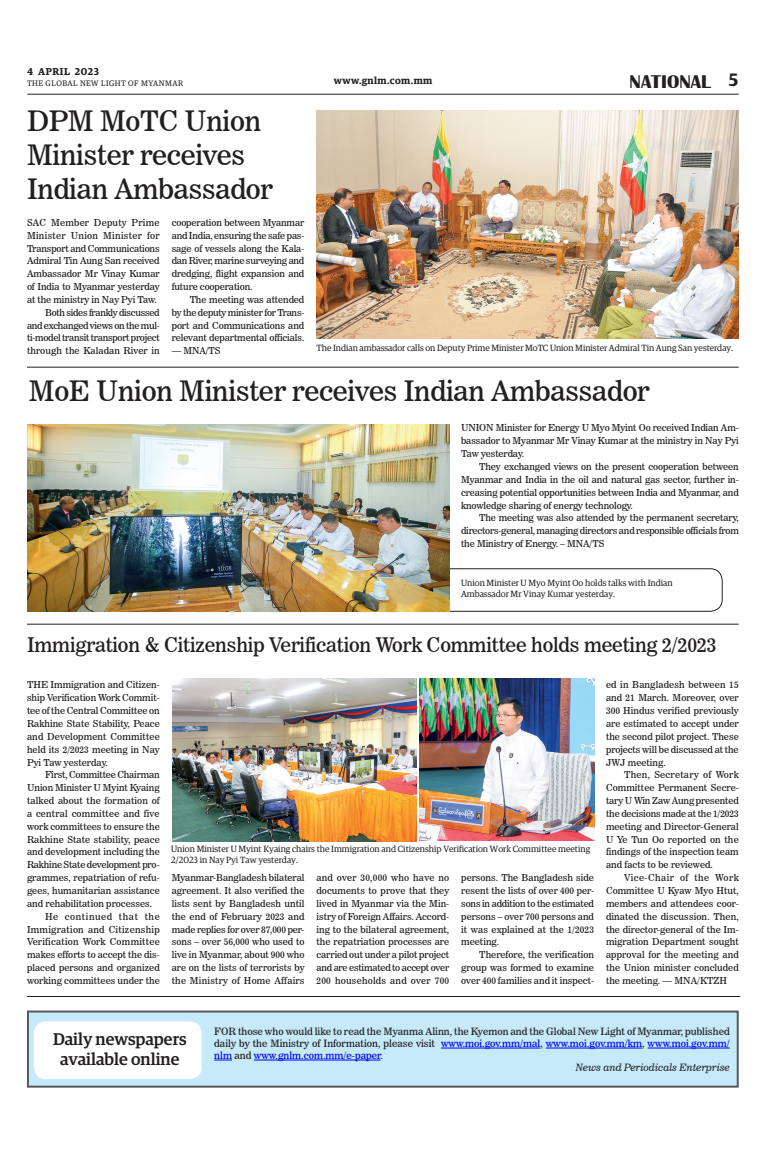
<style>
.page{position:relative;width:773px;height:1152px;background:#fff}
.page>*{position:absolute;margin:0;border:0;box-sizing:border-box;transform-origin:0 0}
._2_Clm_Head{font:28px/33.6px "News 706 BT Roman C";letter-spacing:-.01em;color:#231f20}
._2_Clm_Head-2{font:20px "News 706 BT Roman C";letter-spacing:-.01em;color:#231f20}
.t1{font:700 19px "Britannic";color:#231f20}
.t2{font:600 18px "Guardian Egyp";color:#231f20}
.Brief_Head{font:500 17px/20.4px "Guardian Egyp";color:#231f20;text-align:center}
._2nd_Body{font:10px/12px "News 706 BT Roman C";color:#231f20;text-align:justify}
._2nd_Body-2{font:10px "News 706 BT Italic C";color:#231f20}
.t3{font:600 10px "Guardian Egyp";letter-spacing:.05em;color:#231f20}
._2nd_Body-3{font:9.5px/12.9px "News 706 BT Roman C";color:#231f20;text-align:justify}
.Normal_Para{font:9.5px/12.9px "News 706 BT Roman C";letter-spacing:-.01em;color:#231f20;text-align:justify}
.t4{font:9px/10.8px "Guardian Egyp";color:#231f20}
.t5{font:8px "Guardian Egyp";letter-spacing:.06em;color:#231f20}
.s1{color:#00f}
</style>
<div class="page">
<hr style="left:27px;top:94px;width:711px;height:1px;background:#231f20">
<div style="left:389px;top:569px;width:333px;height:43px;border:1px solid #231f20;border-radius:12px"></div>
<div style="left:27px;top:1011px;width:711px;height:77px;background:#c6eafa;border:2px solid #57585a"></div>
<hr style="left:441px;top:1048px;width:99px;height:1px;background:#00f">
<hr style="left:545px;top:1048px;width:97px;height:1px;background:#00f">
<hr style="left:647px;top:1048px;width:82px;height:1px;background:#00f">
<svg style="left:214px;top:1060px;width:18px;height:1px"></svg>
<hr style="left:254px;top:1060px;width:126px;height:1px;background:#00f">
<div style="left:34px;top:1021px;width:168px;height:58px;background:#fff;border-radius:12px"></div>
<img style="left:316px;top:110px;width:422px;height:228px">
<hr style="left:27px;top:367px;width:711px;height:1px;background:#231f20">
<img style="left:27px;top:425px;width:422px;height:186px">
<hr style="left:27px;top:624px;width:711px;height:1px;background:#231f20">
<img style="left:419px;top:679px;width:175px;height:162px">
<img style="left:172px;top:678px;width:244px;height:163px">
<hr style="left:27px;top:996px;width:713px;height:1px;background:#231f20">
<p class="t3" style="left:27px;top:64px;width:73px">4 APRIL 2023</p>
<p class="t5" style="left:27px;top:78px;width:158px">THE GLOBAL NEW LIGHT OF MYANMAR</p>
<h3 class="t1" style="left:629px;top:71px;width:83px">NATIONAL</h3>
<p class="t3" style="left:334px;top:73px;width:100px">www.gnlm.com.mm</p>
<h3 class="t2" style="left:729px;top:67px;width:11px">5</h3>
<p class="_2_Clm_Head" style="left:27px;top:104px;width:247px">DPM MoTC Union<br>Minister receives<br>Indian Ambassador</p>
<p class="Normal_Para" style="left:27px;top:216px;width:134px">SAC Member Deputy Prime Minister Union Minister for Transport and Communications Admiral Tin Aung San received Ambassador Mr Vinay Kumar of India to Myanmar yesterday at the ministry in Nay Pyi Taw.</p>
<p class="_2nd_Body-3" style="left:27px;top:306px;width:134px;text-indent:18px">Both sides frankly discussed and exchanged views on the mul&shy;ti-model transit transport project through the Kaladan River in</p>
<p class="_2nd_Body-3" style="left:172px;top:216px;width:134px">cooperation between Myanmar and India, ensuring the safe pas&shy;sage of vessels along the Kala&shy;dan River, marine surveying and dredging, flight expansion and future cooperation.</p>
<p class="_2nd_Body-3" style="left:172px;top:293px;width:134px;text-indent:18px">The meeting was attended by the deputy minister for Trans&shy;port and Communications and relevant departmental officials.</p>
<p class="_2nd_Body-3" style="left:172px;top:344px;width:50px">— MNA/TS</p>
<p class="t4" style="left:316px;top:342px;width:418px">The Indian ambassador calls on Deputy Prime Minister MoTC Union Minister Admiral Tin Aung San yesterday.</p>
<p class="_2_Clm_Head" style="left:29px;top:374px;width:622px">MoE Union Minister receives Indian Ambassador</p>
<p class="Normal_Para" style="left:461px;top:422px;width:279px">UNION Minister for Energy U Myo Myint Oo received Indian Am&shy;bassador to Myanmar Mr Vinay Kumar at the ministry in Nay Pyi Taw yesterday.</p>
<p class="_2nd_Body-3" style="left:461px;top:460px;width:279px;text-indent:18px">They exchanged views on the present cooperation between Myanmar and India in the oil and natural gas sector, further in&shy;creasing potential opportunities between India and Myanmar, and knowledge sharing of energy technology.</p>
<p class="_2nd_Body-3" style="left:461px;top:511px;width:279px;text-indent:18px">The meeting was also attended by the permanent secretary, directors-general, managing directors and responsible officials from the Ministry of Energy. – MNA/TS</p>
<p class="t4" style="left:461px;top:577px;width:213px">Union Minister U Myo Myint Oo holds talks with Indian<br>Ambassador Mr Vinay Kumar yesterday.</p>
<p class="_2_Clm_Head-2" style="left:27px;top:633px;width:691px">Immigration &amp; Citizenship Verification Work Committee holds meeting 2/2023</p>
<p class="Normal_Para" style="left:27px;top:679px;width:134px">THE Immigration and Citizen&shy;ship Verification Work Commit&shy;tee of the Central Committee on Rakhine State Stability, Peace and Development Committee held its 2/2023 meeting in Nay Pyi Taw yesterday.</p>
<p class="_2nd_Body-3" style="left:27px;top:768px;width:134px;text-indent:18px">First, Committee Chairman Union Minister U Myint Kyaing talked about the formation of a central committee and five work committees to ensure the Rakhine State stability, peace and development including the Rakhine State development pro&shy;grammes, repatriation of refu&shy;gees, humanitarian assistance and rehabilitation processes.</p>
<p class="_2nd_Body-3" style="left:27px;top:910px;width:134px;text-indent:18px">He continued that the Immigration and Citizenship Verification Work Committee makes efforts to accept the dis&shy;placed persons and organized working committees under the</p>
<p class="t4" style="left:171px;top:843px;width:420px">Union Minister U Myint Kyaing chairs the Immigration and Citizenship Verification Work Committee meeting<br>2/2023 in Nay Pyi Taw yesterday.</p>
<p class="_2nd_Body-3" style="left:172px;top:871px;width:134px">Myanmar-Bangladesh bilateral agreement. It also verified the lists sent by Bangladesh until the end of February 2023 and made replies for over 87,000 per&shy;sons – over 56,000 who used to live in Myanmar, about 900 who are on the lists of terrorists by the Ministry of Home Affairs</p>
<p class="_2nd_Body-3" style="left:316px;top:871px;width:134px">and over 30,000 who have no documents to prove that they lived in Myanmar via the Min&shy;istry of Foreign Affairs. Accord&shy;ing to the bilateral agreement, the repatriation processes are carried out under a pilot project and are estimated to accept over 200 households and over 700</p>
<p class="_2nd_Body-3" style="left:461px;top:871px;width:134px">persons. The Bangladesh side resent the lists of over 400 per&shy;sons in addition to the estimated persons – over 700 persons and it was explained at the 1/2023 meeting.</p>
<p class="_2nd_Body-3" style="left:461px;top:948px;width:134px;text-indent:18px">Therefore, the verification group was formed to examine over 400 families and it inspect-</p>
<p class="_2nd_Body-3" style="left:606px;top:679px;width:134px">ed in Bangladesh between 15 and 21 March. Moreover, over 300 Hindus verified previously are estimated to accept under the second pilot project. These projects will be discussed at the JWJ meeting.</p>
<p class="_2nd_Body-3" style="left:606px;top:768px;width:134px;text-indent:18px">Then, Secretary of Work Committee Permanent Secre&shy;tary U Win Zaw Aung presented the decisions made at the 1/2023 meeting and Director-General U Ye Tun Oo reported on the findings of the inspection team and facts to be reviewed.</p>
<p class="_2nd_Body-3" style="left:606px;top:871px;width:134px;text-indent:18px">Vice-Chair of the Work Committee U Kyaw Myo Htut, members and attendees coor&shy;dinated the discussion. Then, the director-general of the Im&shy;migration Department sought approval for the meeting and the Union minister concluded the meeting. — MNA/KTZH</p>
<p class="Brief_Head" style="left:53px;top:1027px;width:135px">Daily newspapers available online</p>
<p class="_2nd_Body" style="left:214px;top:1025px;width:517px">FOR those who would like to read the Myanma Alinn, the Kyemon and the Global New Light of Myanmar, published daily by the Ministry of Information, please visit <span class="s1">www.moi.gov.mm/mal</span>, <span class="s1">www.moi.gov.mm/km</span>, <span class="s1">www.moi.gov.mm/ nlm</span> and <span class="s1">www.gnlm.com.mm/e-paper</span>.</p>
<p class="_2nd_Body-2" style="left:575px;top:1061px;width:155px">News and Periodicals Enterprise</p>
</div>
